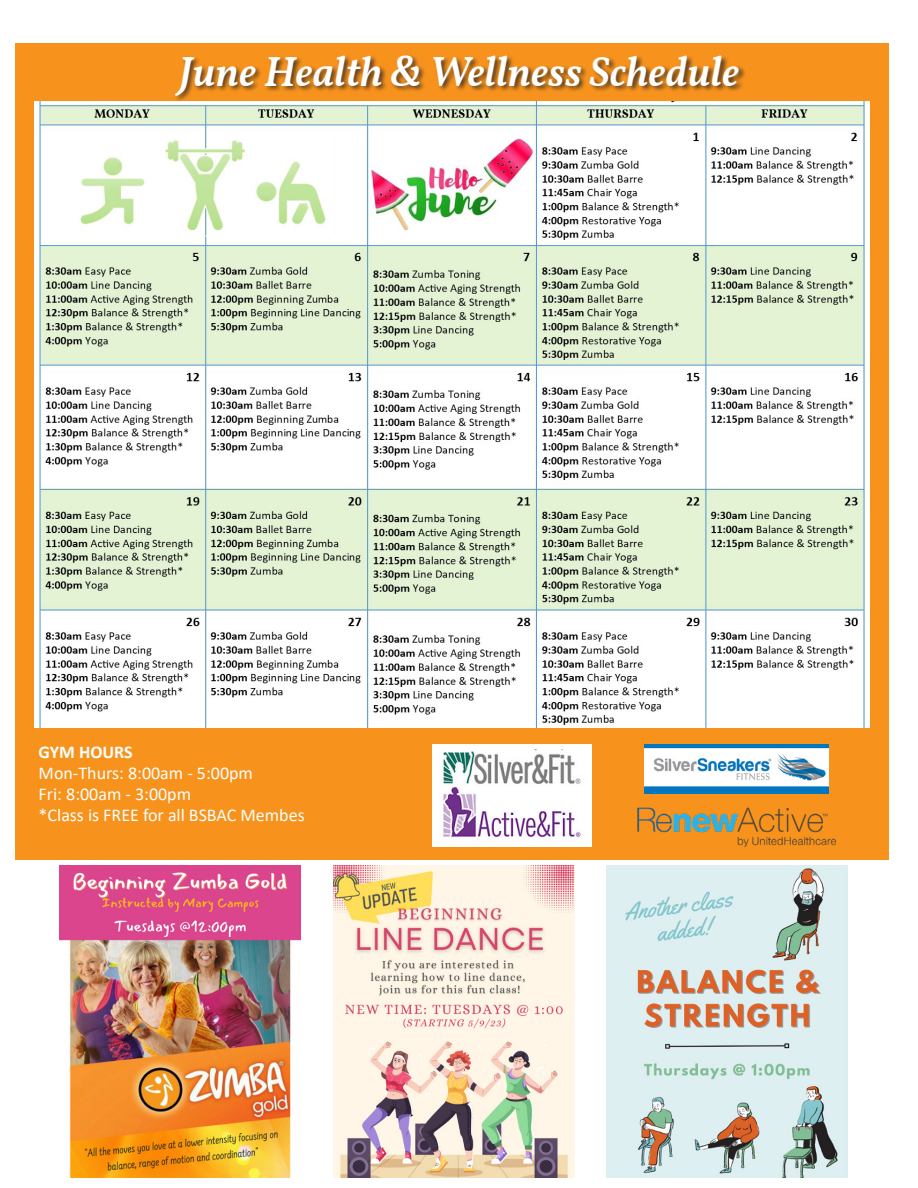
<style>
.page{position:relative;width:918px;height:1188px;background:#fff}
.page>*{position:absolute;margin:0;border:0;box-sizing:border-box;transform-origin:0 0}
._33_Header_gray_Bitt{font:italic 600 42px "Vollkorn";color:#fff}
.Title_Article{font:18px "Calibri";color:#fff}
.Title_Article-2{font:700 18px "Calibri";color:#fff}
</style>
<div class="page">
<div style="left:16px;top:43px;width:873px;height:817px;background:#f7931d"></div>
<img style="left:34px;top:102px;width:835px;height:625px">
<div style="left:174px;top:54px;width:573px;height:49px;background:#231f20;opacity:.75"></div>
<img style="left:644px;top:744px;width:185px;height:49px">
<img style="left:432px;top:744px;width:159px;height:103px">
<img style="left:637px;top:807px;width:200px;height:40px">
<img style="left:333px;top:866px;width:241px;height:312px">
<img style="left:606px;top:866px;width:241px;height:312px">
<img style="left:60px;top:866px;width:241px;height:312px">
<p class="_33_Header_gray_Bitt" style="left:179px;top:40px;width:562px">June Health &amp; Wellness Schedule</p>
<p class="Title_Article-2" style="left:39px;top:739px;width:96px">GYM HOURS</p>
<p class="Title_Article" style="left:39px;top:760px;width:216px">Mon-Thurs: 8:00am - 5:00pm</p>
<p class="Title_Article" style="left:39px;top:781px;width:154px">Fri: 8:00am - 3:00pm</p>
<p class="Title_Article" style="left:39px;top:802px;width:268px">*Class is FREE for all BSBAC Membes</p>
</div>
